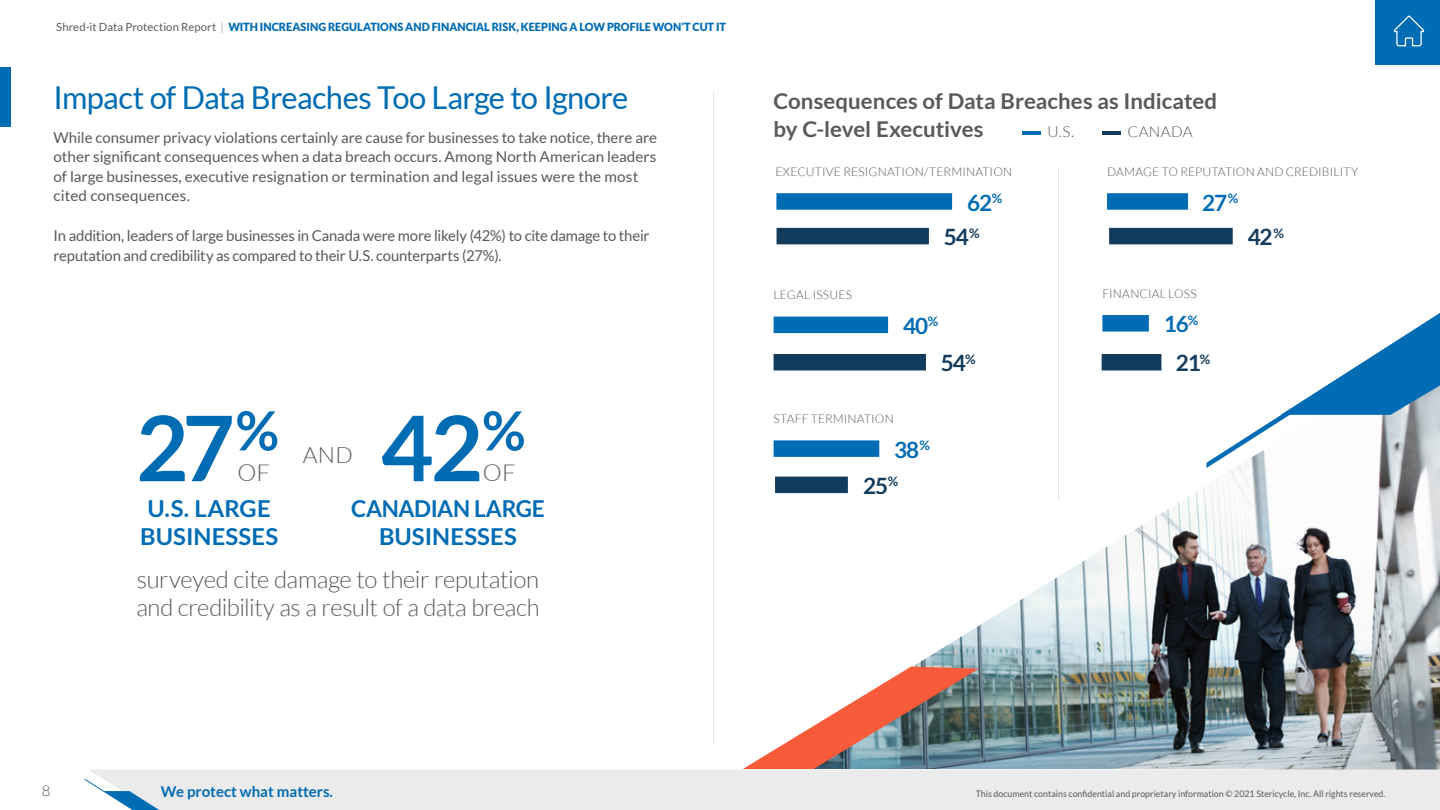
<style>
.page{position:relative;width:1440px;height:810px;background:#fff}
.page>*{position:absolute;margin:0;border:0;box-sizing:border-box;transform-origin:0 0}
.t1{font:700 90.45px "Lato";color:#006cb4}
.t2{font:31.5px "Lato";letter-spacing:-.02em;color:#006cb4}
.t3{font:300 24px/28.8px "Lato";letter-spacing:-.015em;color:#58595b}
.t4{font:700 23.4px/28px "Lato";letter-spacing:.005em;color:#006cb4;text-align:center}
.t5{font:300 23.4px "Lato";color:#58595b}
.t6{font:700 22.5px/34.7px "Lato";letter-spacing:-.05em;color:#006cb4}
.t7{font:700 22.5px "Lato";color:#123b5c}
.t8{font:300 22.5px "Lato";color:#58595b}
.t9{font:700 21.75px/28.5px "Lato";color:#58595b}
.t10{font:15px/19.5px "Lato";letter-spacing:-.005em;color:#58595b}
.t11{font:700 15px "Lato";color:#006cb4}
.t12{font:300 15px "Lato";letter-spacing:.025em;color:#58595b}
.t13{font:300 12px "Lato";letter-spacing:.01em;color:#58595b}
.t14{font:900 11.25px "Lato";color:#006cb4}
.t15{font:9px "Lato";color:#58595b}
.s1{font-weight:400;color:#58595b}
.s2{font-weight:400;color:#acacad}
.s3{color:#123b5c}
</style>
<div class="page">
<img style="left:773px;top:354px;width:667px;height:416px">
<svg style="left:689px;top:667px;width:290px;height:103px"></svg>
<svg style="left:1206px;top:313px;width:234px;height:155px"></svg>
<div style="left:90px;top:770px;width:1350px;height:40px;background:#ebebeb"></div>
<svg style="left:84px;top:779px;width:75px;height:31px"></svg>
<div style="left:0;top:67px;width:11px;height:60px;background:#006cb4"></div>
<hr style="left:1022px;top:131px;width:19px;height:3px;background:#006cb4">
<hr style="left:1102px;top:131px;width:19px;height:3px;background:#123b5c">
<div style="left:776px;top:228px;width:153px;height:16px;background:#123b5c"></div>
<div style="left:773px;top:440px;width:106px;height:17px;background:#006cb4"></div>
<div style="left:775px;top:477px;width:73px;height:16px;background:#123b5c"></div>
<div style="left:773px;top:317px;width:115px;height:16px;background:#006cb4"></div>
<div style="left:773px;top:354px;width:153px;height:16px;background:#123b5c"></div>
<div style="left:1107px;top:193px;width:81px;height:17px;background:#006cb4"></div>
<div style="left:1109px;top:228px;width:123px;height:16px;background:#123b5c"></div>
<div style="left:1102px;top:315px;width:47px;height:17px;background:#006cb4"></div>
<div style="left:1101px;top:354px;width:60px;height:16px;background:#123b5c"></div>
<hr style="left:713px;top:91px;width:1px;height:653px;background:#e6e6e7">
<hr style="left:1058px;top:166px;width:1px;height:334px;background:#e6e6e7">
<div style="left:776px;top:193px;width:176px;height:17px;background:#006cb4"></div>
<div style="left:1375px;top:0;width:65px;height:65px;background:#006cb4"></div>
<svg style="left:1393px;top:15px;width:32px;height:32px"></svg>
<p class="t14" style="left:56px;top:20px;width:671px"><span class="s1">Shred-it Data Protection Report</span> <span class="s2">|</span> WITH INCREASING REGULATIONS AND FINANCIAL RISK, KEEPING A LOW PROFILE WON’T CUT IT</p>
<h2 class="t2" style="left:54px;top:80px;width:576px">Impact of Data Breaches Too Large to Ignore</h2>
<p class="t10" style="left:54px;top:127px;width:605px">While consumer privacy violations certainly are cause for businesses to take notice, there are other significant consequences when a data breach occurs. Among North American leaders of large businesses, executive resignation or termination and legal issues were the most cited consequences.</p>
<p class="t10" style="left:54px;top:226px;width:597px">In addition, leaders of large businesses in Canada were more likely (42%) to cite damage to their reputation and credibility as compared to their U.S. counterparts (27%).</p>
<h1 class="t1" style="left:136px;top:396px;width:144px">27<sup>%</sup></h1>
<h3 class="t5" style="left:237px;top:460px;width:34px">OF</h3>
<h3 class="t4" style="left:140px;top:494px;width:139px">U.S. LARGE<br>BUSINESSES</h3>
<h1 class="t1" style="left:381px;top:396px;width:146px">42<sup>%</sup></h1>
<h3 class="t8" style="left:303px;top:443px;width:51px">AND</h3>
<h3 class="t5" style="left:483px;top:460px;width:34px">OF</h3>
<h3 class="t4" style="left:351px;top:494px;width:195px">CANADIAN LARGE<br>BUSINESSES</h3>
<h3 class="t3" style="left:136px;top:565px;width:405px">surveyed cite damage to their reputation and credibility as a result of a data breach</h3>
<h3 class="t9" style="left:773px;top:86px;width:445px">Consequences of Data Breaches as Indicated by C-level Executives</h3>
<p class="t12" style="left:1047px;top:124px;width:28px">U.S.</p>
<p class="t12" style="left:1127px;top:124px;width:67px">CANADA</p>
<p class="t13" style="left:775px;top:165px;width:238px">EXECUTIVE RESIGNATION/TERMINATION</p>
<h3 class="t6" style="left:944px;top:185px;width:60px;text-indent:23px">62<sup>%<br></sup><span class="s3">54</span><sup>%</sup></h3>
<p class="t13" style="left:773px;top:289px;width:80px">LEGAL ISSUES</p>
<h3 class="t6" style="left:903px;top:308px;width:37px">40<sup>%</sup></h3>
<h3 class="t7" style="left:941px;top:350px;width:36px">54<sup>%</sup></h3>
<p class="t13" style="left:773px;top:412px;width:122px">STAFF TERMINATION</p>
<h3 class="t6" style="left:863px;top:431px;width:68px;line-height:36.2px;text-indent:31px">38<sup>%<br></sup><span class="s3">25</span><sup>%</sup></h3>
<p class="t13" style="left:1107px;top:165px;width:253px">DAMAGE TO REPUTATION AND CREDIBILITY</p>
<h3 class="t6" style="left:1202px;top:185px;width:38px">27<sup>%</sup></h3>
<h3 class="t7" style="left:1247px;top:224px;width:38px">42<sup>%</sup></h3>
<p class="t13" style="left:1102px;top:287px;width:96px">FINANCIAL LOSS</p>
<h3 class="t6" style="left:1164px;top:304px;width:48px;line-height:39px;text-align:center">16<sup>%<br></sup><span class="s3">21</span><sup>%</sup></h3>
<p class="t12" style="left:42px;top:782px;width:10px">8</p>
<p class="t11" style="left:161px;top:783px;width:174px">We protect what matters.</p>
<p class="t15" style="left:975px;top:789px;width:411px">This document contains confidential and proprietary information © 2021 Stericycle, Inc. All rights reserved.</p>
</div>
